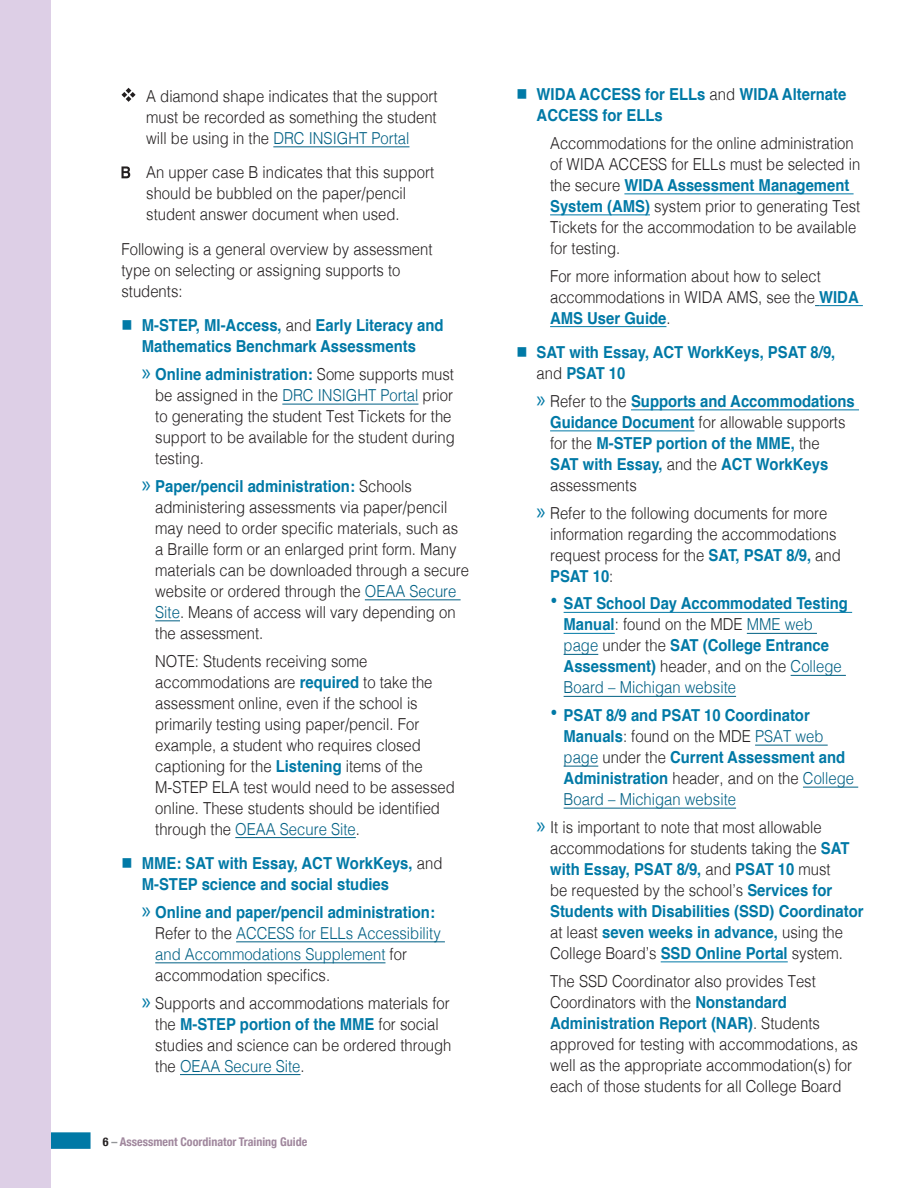
<style>
.page{position:relative;width:918px;height:1188px;background:#fff}
.page>*{position:absolute;margin:0;border:0;box-sizing:border-box;transform-origin:0 0}
.text1{font:300 16.5px/21px "Helvetica";color:#231f20;scale:.9 1}
.t1{font:700 16.5px/21px "Helvetica";color:#0079a6;scale:.9 1}
.t2{font:300 16.5px/21px "Helvetica";color:#006084;scale:.9 1}
.t3{font:700 condensed 12px "Helvetica Neue";color:#a0879d}
.s1{color:#006084}
.s2{font-weight:300;color:#231f20}
.s3{font-family:"Myriad Pro";font-weight:400;font-size:24px;color:#0079a6}
.s4{font-weight:700;color:#0079a6}
.s5{color:#231f20}
.s6{color:#939598}
.s7{font-family:"Myriad Pro";font-weight:400;font-size:24px}
.s8{font-size:24px}
.s9{font-weight:300;color:#006084}
</style>
<div class="page">
<div style="left:39px;top:1132px;width:52px;height:17px;background:#0079a6"></div>
<div style="left:0;top:0;width:51px;height:1188px;background:#ddcfe6"></div>
<hr style="left:273px;top:146px;width:136px;height:1px;background:#006084">
<hr style="left:282px;top:404px;width:136px;height:1px;background:#006084">
<hr style="left:365px;top:599px;width:96px;height:1px;background:#006084">
<svg style="left:155px;top:620px;width:25px;height:1px"></svg>
<hr style="left:235px;top:837px;width:121px;height:1px;background:#006084">
<hr style="left:236px;top:941px;width:209px;height:1px;background:#006084">
<hr style="left:155px;top:962px;width:230px;height:1px;background:#006084">
<hr style="left:180px;top:1074px;width:121px;height:1px;background:#006084">
<svg style="left:121px;top:88px;width:15px;height:14px"></svg>
<svg style="left:122px;top:166px;width:8px;height:12px"></svg>
<hr style="left:624px;top:194px;width:230px;height:1px;background:#0079a6">
<hr style="left:550px;top:214px;width:100px;height:1px;background:#0079a6">
<hr style="left:819px;top:305px;width:44px;height:1px;background:#0079a6">
<hr style="left:550px;top:326px;width:116px;height:1px;background:#0079a6">
<hr style="left:631px;top:410px;width:228px;height:1px;background:#0079a6">
<hr style="left:550px;top:430px;width:145px;height:1px;background:#0079a6">
<hr style="left:564px;top:612px;width:288px;height:1px;background:#0079a6">
<hr style="left:564px;top:633px;width:51px;height:1px;background:#0079a6">
<hr style="left:747px;top:633px;width:70px;height:1px;background:#006084">
<hr style="left:564px;top:654px;width:34px;height:1px;background:#006084">
<hr style="left:791px;top:675px;width:55px;height:1px;background:#006084">
<hr style="left:564px;top:696px;width:172px;height:1px;background:#006084">
<hr style="left:755px;top:745px;width:73px;height:1px;background:#006084">
<hr style="left:564px;top:766px;width:34px;height:1px;background:#006084">
<hr style="left:803px;top:787px;width:55px;height:1px;background:#006084">
<hr style="left:564px;top:808px;width:172px;height:1px;background:#006084">
<hr style="left:661px;top:962px;width:127px;height:1px;background:#0079a6">
<p class="text1" style="left:146px;top:84px;width:325px;text-align:justify">A diamond shape indicates that the support must be recorded as something the student will be using in the <span class="s1">DRC INSIGHT Portal</span></p>
<p class="text1" style="left:146px;top:161px;width:322px">An upper case B indicates that this support should be bubbled on the paper/pencil student answer document when used.</p>
<p class="text1" style="left:122px;top:237px;width:347px">Following is a general overview by assessment type on selecting or assigning supports to students:</p>
<p class="t1" style="left:122px;top:315px;width:359px;text-align:center">■ M-STEP, MI-Access, <span class="s2">and</span> Early Literacy and<br>Mathematics Benchmark Assessments</p>
<p class="text1" style="left:155px;top:363px;width:334px;text-indent:-14px"><span class="s3">»</span> <span class="s4">Online administration:</span> Some supports must be assigned in the <span class="s1">DRC INSIGHT Portal</span> prior to generating the student Test Tickets for the support to be available for the student during testing.</p>
<p class="text1" style="left:155px;top:474px;width:350px;text-indent:-14px"><span class="s3">»</span> <span class="s4">Paper/pencil administration:</span> Schools administering assessments via paper/pencil may need to order specific materials, such as a Braille form or an enlarged print form. Many materials can be downloaded through a secure website or ordered through the <span class="s1">OEAA Secure Site</span>. Means of access will vary depending on the assessment.</p>
<p class="text1" style="left:155px;top:649px;width:334px">NOTE: Students receiving some accommodations are <span class="s4">required</span> to take the assessment online, even if the school is primarily testing using paper/pencil. For example, a student who requires closed captioning for the <span class="s4">Listening</span> items of the M-STEP ELA test would need to be assessed online. These students should be identified through the <span class="s1">OEAA Secure Site</span>.</p>
<p class="t1" style="left:142px;top:853px;width:336px;text-indent:-20px">■ MME: SAT with Essay, ACT WorkKeys, <span class="s2">and<br></span>M-STEP science and social studies</p>
<p class="t2" style="left:155px;top:900px;width:319px;text-indent:-14px"><span class="s3">»</span> <span class="s4">Online and paper/pencil administration:<br></span><span class="s5">Refer to the</span> ACCESS for ELLs Accessibility and Accommodations Supplement <span class="s5">for accommodation specifics.</span></p>
<p class="text1" style="left:155px;top:991px;width:331px;text-indent:-14px"><span class="s3">»</span> Supports and accommodations materials for the <span class="s4">M-STEP portion of the MME</span> for social studies and science can be ordered through the <span class="s1">OEAA Secure Site</span>.</p>
<p class="t3" style="left:103px;top:1132px;width:206px"><span class="s5">6</span> <span class="s6">–</span> Assessment Coordinator Training Guide</p>
<p class="t1" style="left:537px;top:84px;width:346px;text-indent:-20px">■ WIDA ACCESS for ELLs <span class="s2">and</span> WIDA Alternate<br>ACCESS for ELLs</p>
<p class="text1" style="left:550px;top:131px;width:346px">Accommodations for the online administration of WIDA ACCESS for ELLs must be selected in the secure <span class="s4">WIDA Assessment Management System (AMS)</span> system prior to generating Test Tickets for the accommodation to be available for testing.</p>
<p class="text1" style="left:550px;top:264px;width:344px">For more information about how to select accommodations in WIDA AMS, see the <span class="s4">WIDA<br>AMS User Guide</span>.</p>
<p class="t1" style="left:537px;top:342px;width:333px;text-indent:-20px">■ SAT with Essay, ACT WorkKeys, PSAT 8/9, <span class="s2">and</span> PSAT 10</p>
<p class="t1" style="left:550px;top:391px;width:340px;text-indent:-14px"><span class="s7">»</span> <span class="s2">Refer to the</span> Supports and Accommodations Guidance Document <span class="s2">for allowable supports for the</span> M-STEP portion of the MME, <span class="s2">the<br></span>SAT with Essay, <span class="s2">and the</span> ACT WorkKeys <span class="s2">assessments</span></p>
<p class="text1" style="left:550px;top:501px;width:325px;text-indent:-14px"><span class="s3">»</span> Refer to the following documents for more information regarding the accommodations request process for the <span class="s4">SAT, PSAT 8/9,</span> and <span class="s4">PSAT 10</span>:</p>
<p class="t1" style="left:564px;top:593px;width:318px;text-indent:-14px"><span class="s8">•</span> SAT School Day Accommodated Testing Manual<span class="s2">: found on the MDE</span> <span class="s9">MME web page</span> <span class="s2">under the</span> SAT (College Entrance Assessment) <span class="s2">header, and on the</span> <span class="s9">College Board – Michigan website</span></p>
<p class="t1" style="left:564px;top:705px;width:324px;text-indent:-14px"><span class="s8">•</span> PSAT 8/9 and PSAT 10 Coordinator Manuals<span class="s2">: found on the MDE</span> <span class="s9">PSAT web page</span> <span class="s2">under the</span> Current Assessment and Administration <span class="s2">header, and on the</span> <span class="s9">College Board – Michigan website</span></p>
<p class="text1" style="left:550px;top:815px;width:350px;text-indent:-14px"><span class="s3">»</span> It is important to note that most allowable accommodations for students taking the <span class="s4">SAT with Essay, PSAT 8/9,</span> and <span class="s4">PSAT 10</span> must<br>be requested by the school’s <span class="s4">Services for Students with Disabilities (SSD) Coordinator </span>at least <span class="s4">seven weeks in advance,</span> using the College Board’s <span class="s4">SSD Online Portal</span> system.</p>
<p class="text1" style="left:550px;top:969px;width:344px">The SSD Coordinator also provides Test Coordinators with the <span class="s4">Nonstandard Administration Report (NAR)</span>. Students approved for testing with accommodations, as well as the appropriate accommodation(s) for each of those students for all College Board</p>
</div>
